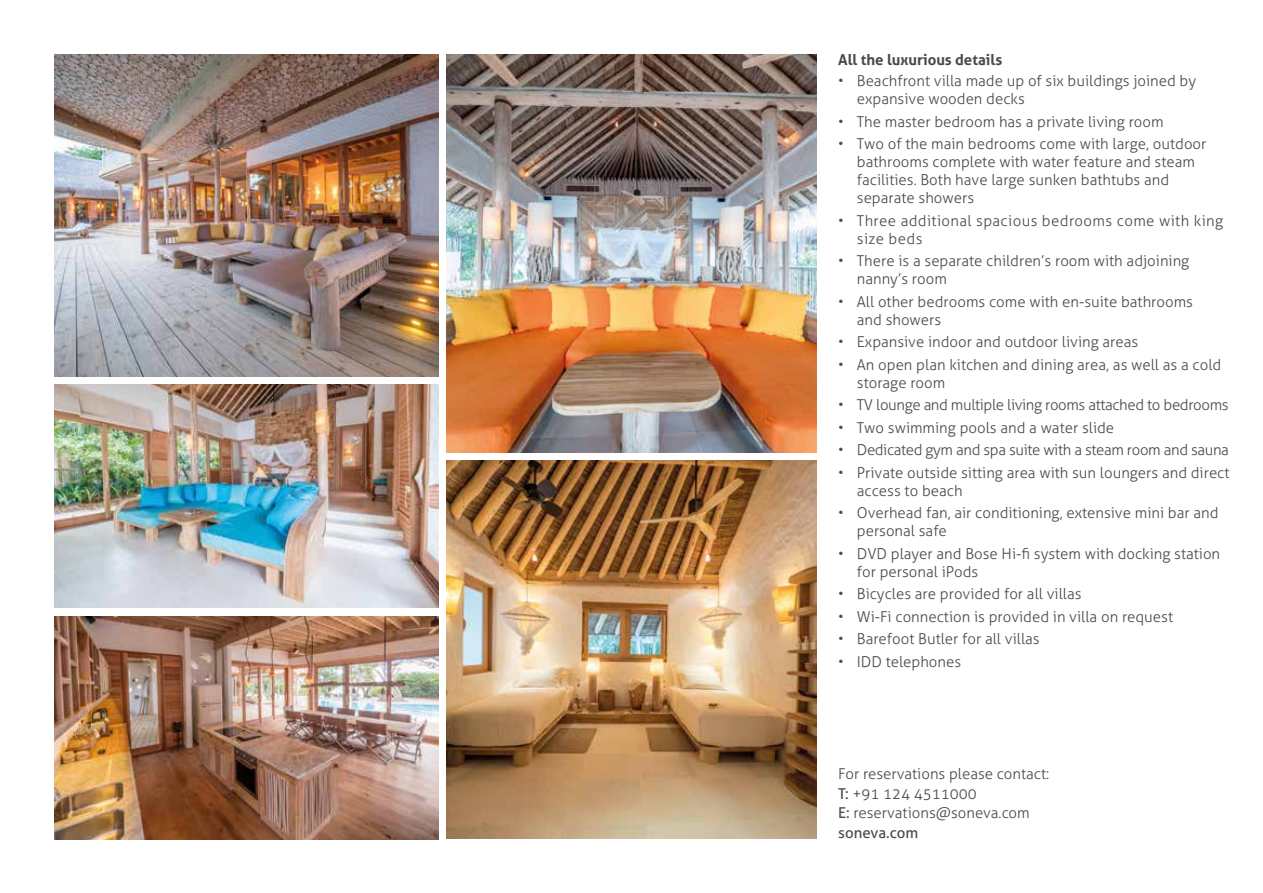
<style>
.page{position:relative;width:1263px;height:893px;background:#fff}
.page>*{position:absolute;margin:0;border:0;box-sizing:border-box;transform-origin:0 0}
.t1{font:300 15px/18px "Aller";color:#4a4a49}
.t2{font:300 15px "Aller";letter-spacing:-.025em;color:#4a4a49}
.t3{font:300 15px/18px "Aller";letter-spacing:.025em;color:#4a4a49}
.t4{font:700 15px "Aller";color:#4a4a49}
.s1{font-weight:400}
</style>
<div class="page">
<img style="left:54px;top:54px;width:384px;height:322px">
<img style="left:446px;top:460px;width:371px;height:379px">
<img style="left:446px;top:54px;width:371px;height:398px">
<img style="left:54px;top:384px;width:384px;height:223px">
<img style="left:54px;top:616px;width:384px;height:223px">
<p class="t4" style="left:838px;top:50px;width:166px">All the luxurious details</p>
<p class="t1" style="left:857px;top:72px;width:341px;text-indent:-19px">• Beachfront villa made up of six buildings joined by expansive wooden decks</p>
<p class="t1" style="left:838px;top:112px;width:327px">• The master bedroom has a private living room</p>
<p class="t1" style="left:857px;top:135px;width:351px;text-indent:-19px">• Two of the main bedrooms come with large, outdoor bathrooms complete with water feature and steam facilities. Both have large sunken bathtubs and separate showers</p>
<p class="t3" style="left:857px;top:211px;width:368px;text-indent:-19px">• Three additional spacious bedrooms come with king size beds</p>
<p class="t1" style="left:857px;top:252px;width:334px;text-indent:-19px">• There is a separate children’s room with adjoining nanny’s room</p>
<p class="t1" style="left:857px;top:292px;width:338px;text-indent:-19px">• All other bedrooms come with en-suite bathrooms and showers</p>
<p class="t1" style="left:838px;top:333px;width:302px">• Expansive indoor and outdoor living areas</p>
<p class="t1" style="left:857px;top:355px;width:366px;text-indent:-19px">• An open plan kitchen and dining area, as well as a cold storage room</p>
<p class="t2" style="left:838px;top:396px;width:392px">• TV lounge and multiple living rooms attached to bedrooms</p>
<p class="t1" style="left:838px;top:418px;width:277px">• Two swimming pools and a water slide</p>
<p class="t2" style="left:838px;top:441px;width:392px">• Dedicated gym and spa suite with a steam room and sauna</p>
<p class="t1" style="left:857px;top:463px;width:374px;text-indent:-19px">• Private outside sitting area with sun loungers and direct access to beach</p>
<p class="t1" style="left:857px;top:504px;width:363px;text-indent:-19px">• Overhead fan, air conditioning, extensive mini bar and personal safe</p>
<p class="t1" style="left:857px;top:544px;width:365px;text-indent:-19px">• DVD player and Bose Hi-fi system with docking station for personal iPods</p>
<p class="t1" style="left:838px;top:585px;width:245px">• Bicycles are provided for all villas</p>
<p class="t1" style="left:838px;top:607px;width:336px">• Wi-Fi connection is provided in villa on request</p>
<p class="t1" style="left:838px;top:630px;width:203px">• Barefoot Butler for all villas</p>
<p class="t1" style="left:838px;top:652px;width:125px">• IDD telephones</p>
<p class="t1" style="left:838px;top:764px;width:212px;line-height:19.5px">For reservations please contact:<br><span class="s1">T:</span> +91 124 4511000<br><span class="s1">E:</span> reservations@soneva.com <span class="s1">soneva.com</span></p>
</div>
